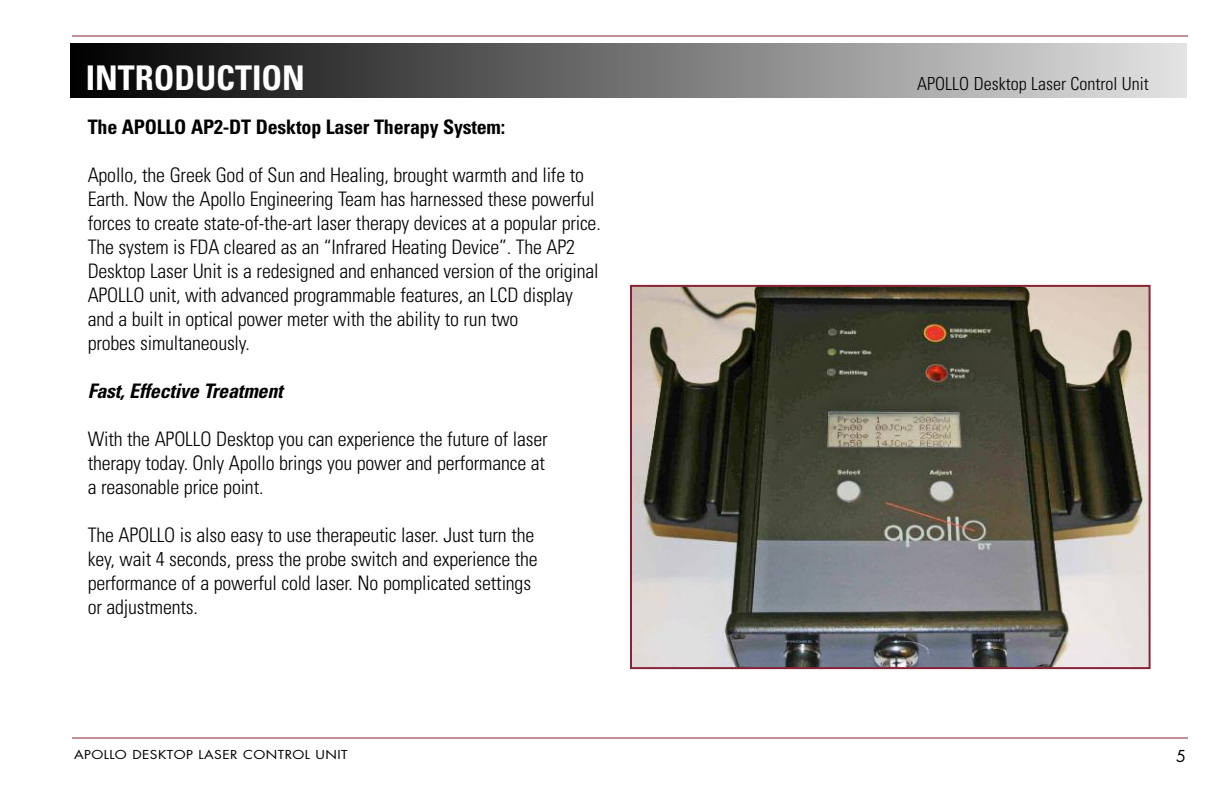
<style>
.page{position:relative;width:1224px;height:792px;background:#fff}
.page>*{position:absolute;margin:0;border:0;box-sizing:border-box;transform-origin:0 0}
.t1{font:700 condensed 34px "Univers";color:#fff}
.t2{font:300 condensed 20px/24px "Univers";letter-spacing:-.01em;color:#000}
.t3{font:700 condensed 20px "Univers";letter-spacing:-.01em;color:#000}
.t4{font:italic 700 condensed 20px "Univers";letter-spacing:-.01em;color:#000}
.t5{font:300 condensed 18px "Univers";color:#000}
.t6{font:16px "Futura";color:#000}
.t7{font:12px "Futura";letter-spacing:.03em;color:#000;scale:1.15 1}
</style>
<div class="page">
<hr style="left:72px;top:36px;width:1116px;height:1px;background:#862336">
<hr style="left:72px;top:738px;width:1116px;height:1px;background:#862336">
<div style="left:71px;top:44px;width:1116px;height:54px;background:linear-gradient(to right,#000,#e3e3e3)"></div>
<img style="left:633px;top:288px;width:515px;height:378px">
<div style="left:630px;top:285px;width:521px;height:384px;border:2px solid #862336"></div>
<h1 class="t1" style="left:86px;top:57px;width:221px">INTRODUCTION</h1>
<p class="t3" style="left:88px;top:115px;width:419px">The APOLLO AP2-DT Desktop Laser Therapy System:</p>
<p class="t2" style="left:88px;top:163px;width:515px">Apollo, the Greek God of Sun and Healing, brought warmth and life to Earth. Now the Apollo Engineering Team has harnessed these powerful forces to create state-of-the-art laser therapy devices at a popular price.<br>The system is FDA cleared as an “Infrared Heating Device”. The AP2<br>Desktop Laser Unit is a redesigned and enhanced version of the original APOLLO unit, with advanced programmable features, an LCD display and a built in optical power meter with the ability to run two<br>probes simultaneously.</p>
<p class="t4" style="left:88px;top:379px;width:197px">Fast, Effective Treatment</p>
<p class="t2" style="left:88px;top:427px;width:461px">With the APOLLO Desktop you can experience the future of laser therapy today. Only Apollo brings you power and performance at a reasonable price point.</p>
<p class="t2" style="left:88px;top:523px;width:452px">The APOLLO is also easy to use therapeutic laser. Just turn the key, wait 4 seconds, press the probe switch and experience the performance of a powerful cold laser. No pomplicated settings or adjustments.</p>
<p class="t5" style="left:917px;top:73px;width:233px">APOLLO Desktop Laser Control Unit</p>
<p class="t7" style="left:74px;top:746px;width:239px">APOLLO DESKTOP LASER CONTROL UNIT</p>
<p class="t6" style="left:1176px;top:745px;width:11px">5</p>
</div>
